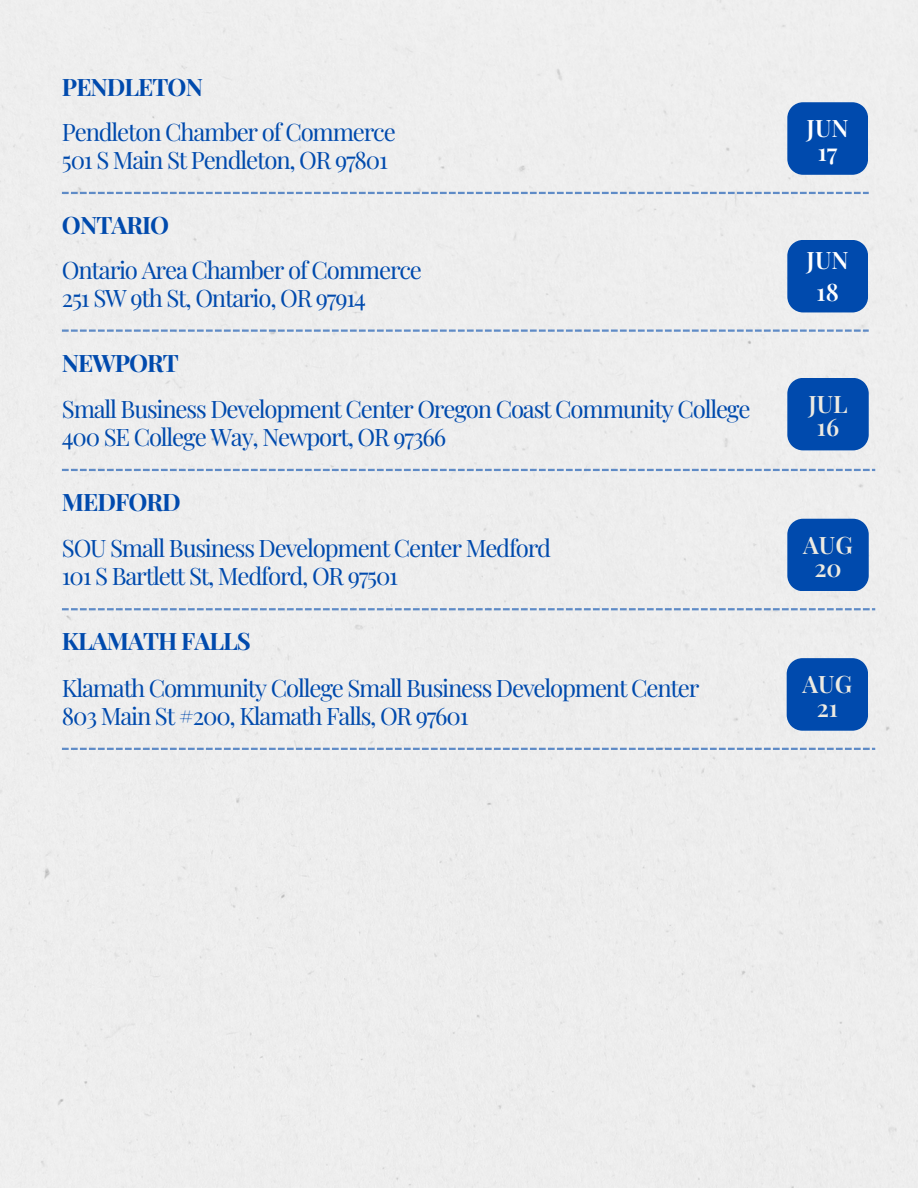
<style>
.page{position:relative;width:918px;height:1188px;background:#fff}
.page>*{position:absolute;margin:0;border:0;box-sizing:border-box;transform-origin:0 0}
.t1{font:24px "Playfair Display";letter-spacing:-.05em;color:#004aad}
.t2{font:700 24px "Playfair Display";letter-spacing:-.04em;color:#004aad}
.t3{font:600 24px "Playfair Display";color:#edeae1}
.t4{font:600 24px "Playfair Display";color:#fff}
</style>
<div class="page">
<svg style="left:62px;top:469px;width:813px;height:2px;background:#81a3cf"></svg>
<svg style="left:62px;top:608px;width:813px;height:2px;background:#89a8d1"></svg>
<svg style="left:62px;top:748px;width:813px;height:2px;background:#83a4d0"></svg>
<div style="left:787px;top:378px;width:82px;height:72px;background:#004aad"></div>
<div style="left:787px;top:519px;width:82px;height:72px;background:#004aad"></div>
<div style="left:787px;top:658px;width:81px;height:73px;background:#004aad"></div>
<svg style="left:787px;top:102px;width:81px;height:73px;background:#0b51b0"></svg>
<div style="left:787px;top:240px;width:81px;height:72px;background:#004aad"></div>
<svg style="left:62px;top:192px;width:807px;height:2px;background:#81a3d0"></svg>
<svg style="left:62px;top:329px;width:807px;height:3px;background:#9cb5d7"></svg>
<p class="t2" style="left:62px;top:70px;width:143px">PENDLETON</p>
<h1 class="t1" style="left:62px;top:115px;width:335px">Pendleton Chamber of Commerce</h1>
<p class="t1" style="left:62px;top:143px;width:328px">501 S Main St Pendleton, OR 97801</p>
<p class="t2" style="left:62px;top:208px;width:109px">ONTARIO</p>
<p class="t1" style="left:62px;top:253px;width:362px">Ontario Area Chamber of Commerce</p>
<h1 class="t1" style="left:62px;top:281px;width:306px">251 SW 9th St, Ontario, OR 97914</h1>
<h1 class="t2" style="left:62px;top:346px;width:119px">NEWPORT</h1>
<p class="t1" style="left:62px;top:392px;width:690px">Small Business Development Center Oregon Coast Community College</p>
<p class="t1" style="left:62px;top:420px;width:386px">400 SE College Way, Newport, OR 97366</p>
<h1 class="t2" style="left:62px;top:485px;width:120px">MEDFORD</h1>
<p class="t1" style="left:62px;top:531px;width:491px">SOU Small Business Development Center Medford</p>
<p class="t1" style="left:62px;top:560px;width:338px">101 S Bartlett St, Medford, OR 97501</p>
<h1 class="t2" style="left:62px;top:624px;width:190px">KLAMATH FALLS</h1>
<p class="t1" style="left:62px;top:671px;width:639px">Klamath Community College Small Business Development Center</p>
<p class="t1" style="left:62px;top:699px;width:408px">803 Main St #200, Klamath Falls, OR 97601</p>
<p class="t4" style="left:807px;top:111px;width:44px">JUN</p>
<h1 class="t4" style="left:818px;top:135px;width:21px">17</h1>
<h1 class="t4" style="left:807px;top:243px;width:44px">JUN</h1>
<p class="t4" style="left:817px;top:275px;width:24px">18</p>
<p class="t3" style="left:808px;top:387px;width:41px">JUL</p>
<h1 class="t3" style="left:817px;top:411px;width:24px">16</h1>
<h1 class="t3" style="left:803px;top:528px;width:51px">AUG</h1>
<p class="t3" style="left:814px;top:551px;width:29px">20</p>
<p class="t3" style="left:803px;top:667px;width:51px">AUG</p>
<p class="t3" style="left:817px;top:691px;width:23px">21</p>
</div>
